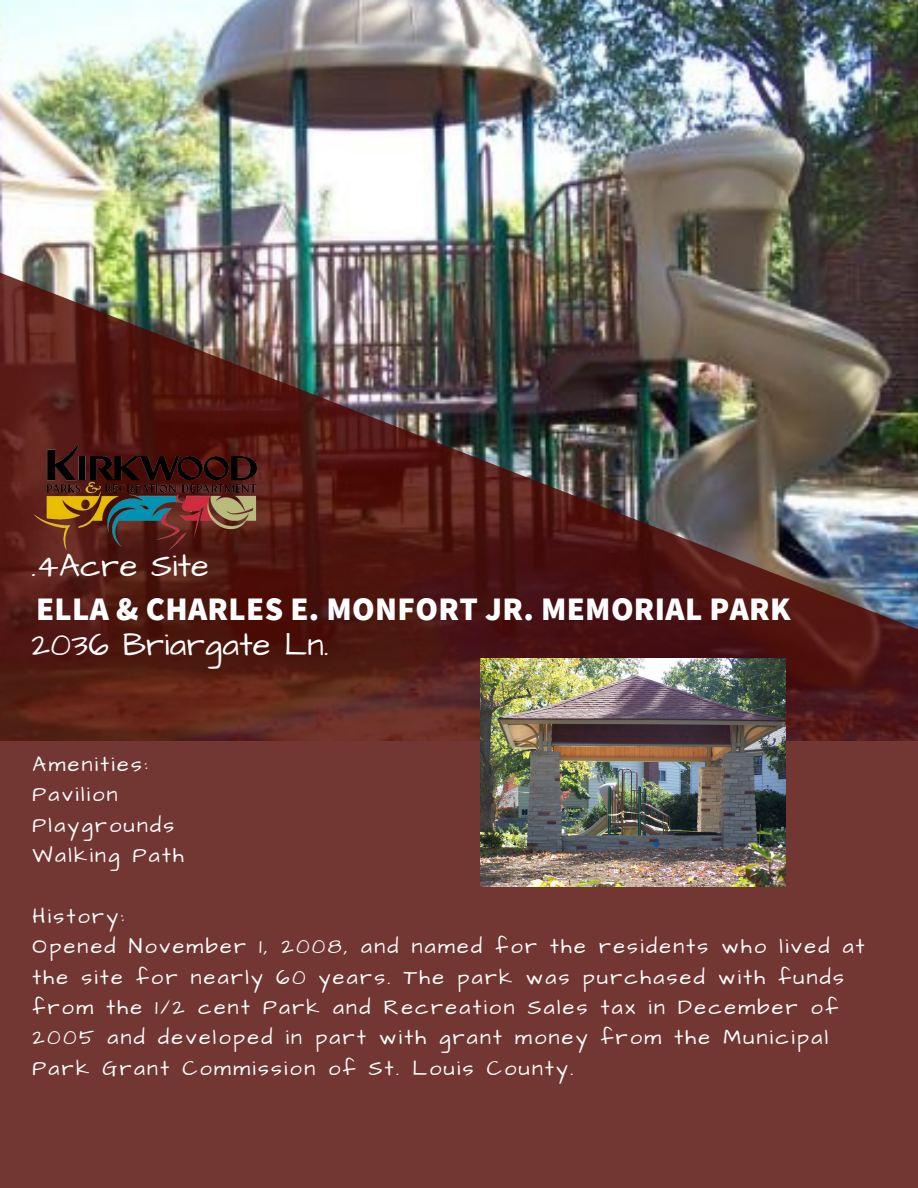
<style>
.page{position:relative;width:918px;height:1188px;background:#fff}
.page>*{position:absolute;margin:0;border:0;box-sizing:border-box;transform-origin:0 0}
.t1{font:800 32.7px "Assistant";letter-spacing:.01em;color:#fff}
.t2{font:32.7px "Architects Daughter";letter-spacing:.01em;color:#fff}
.t3{font:21.45px/30.3px "Architects Daughter";letter-spacing:.11em;color:#fff}
</style>
<div class="page">
<img style="left:0;top:0;width:918px;height:235px">
<img style="left:0;top:235px;width:918px;height:953px">
<img style="left:22px;top:439px;width:245px;height:120px">
<img style="left:480px;top:658px;width:305px;height:228px">
<h1 class="t2" style="left:32px;top:544px;width:179px">.4Acre Site</h1>
<h1 class="t1" style="left:36px;top:587px;width:756px">ELLA &amp; CHARLES E. MONFORT JR. MEMORIAL PARK</h1>
<h1 class="t2" style="left:32px;top:623px;width:299px">2036 Briargate Ln.</h1>
<p class="t3" style="left:33px;top:750px;width:153px">Amenities:<br>Pavilion<br>Playgrounds<br>Walking Path</p>
<p class="t3" style="left:33px;top:902px;width:834px">History:<br>Opened November 1, 2008, and named for the residents who lived at the site for nearly 60 years. The park was purchased with funds from the 1/2 cent Park and Recreation Sales tax in December of 2005 and developed in part with grant money from the Municipal Park Grant Commission of St. Louis County.</p>
</div>
